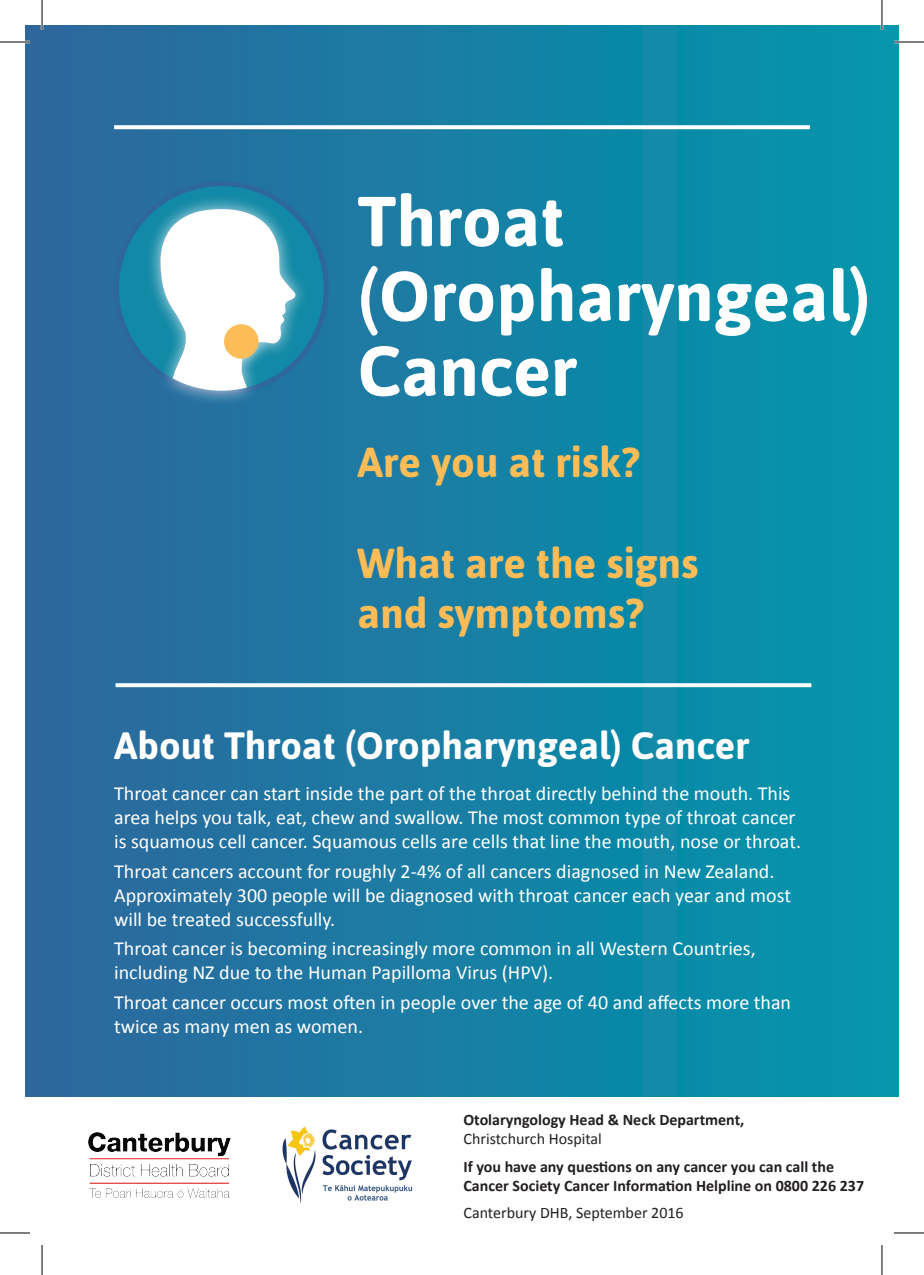
<style>
.page{position:relative;width:924px;height:1275px;background:#fff}
.page>*{position:absolute;margin:0;border:0;box-sizing:border-box;transform-origin:0 0}
.t1{font:700 70.4px/74.8px "Asap";color:#fff}
.t2{font:700 41.8px "Asap";color:#fcbc58}
.t3{font:700 38px "Asap";color:#fff}
.t4{font:20px/24px "Calibri";color:#fff}
.t5{font:700 16px/19.2px "Calibri";color:#231f20}
.t6{font:16px "Calibri";color:#231f20}
</style>
<div class="page">
<div style="left:25px;top:25px;width:873px;height:1071px;background:linear-gradient(to right,#2e679c,#0297ac)"></div>
<div style="left:145px;top:193px;width:165px;height:213px;background:#fff;opacity:.75"></div>
<svg style="left:119px;top:186px;width:204px;height:205px"></svg>
<svg style="left:115px;top:683px;width:696px;height:4px"></svg>
<svg style="left:114px;top:125px;width:695px;height:4px"></svg>
<div style="left:211px;top:312px;width:59px;height:59px;background:#fff;opacity:.75"></div>
<div style="left:224px;top:324px;width:34px;height:35px;background:#fcbc58;border-radius:50%"></div>
<img style="left:88px;top:1133px;width:142px;height:64px">
<img style="left:282px;top:1126px;width:131px;height:78px">
<hr style="left:0;top:41px;width:30px;height:2px;background:#fff">
<hr style="left:893px;top:41px;width:30px;height:2px;background:#fff">
<hr style="left:41px;top:0;width:2px;height:30px;background:#fff">
<hr style="left:880px;top:0;width:2px;height:30px;background:#fff">
<hr style="left:0;top:42px;width:30px;height:1px;background:#000">
<hr style="left:893px;top:42px;width:30px;height:1px;background:#000">
<hr style="left:0;top:1232px;width:30px;height:1px;background:#000">
<hr style="left:893px;top:1232px;width:30px;height:1px;background:#000">
<hr style="left:42px;top:0;width:1px;height:30px;background:#000">
<hr style="left:42px;top:1245px;width:1px;height:30px;background:#000">
<hr style="left:881px;top:0;width:1px;height:30px;background:#000">
<hr style="left:881px;top:1245px;width:1px;height:30px;background:#000">
<p class="t1" style="left:357px;top:181px;width:514px">Throat (Oropharyngeal)<br>Cancer</p>
<p class="t2" style="left:357px;top:434px;width:283px">Are you at risk?</p>
<p class="t2" style="left:357px;top:535px;width:342px">What are the signs</p>
<p class="t2" style="left:357px;top:585px;width:287px">and symptoms?</p>
<p class="t3" style="left:114px;top:720px;width:636px">About Throat (Oropharyngeal) Cancer</p>
<p class="t4" style="left:114px;top:781px;width:688px">Throat cancer can start inside the part of the throat directly behind the mouth. This area helps you talk, eat, chew and swallow. The most common type of throat cancer is squamous cell cancer. Squamous cells are cells that line the mouth, nose or throat.</p>
<p class="t4" style="left:114px;top:859px;width:678px">Throat cancers account for roughly 2-4% of all cancers diagnosed in New Zealand.<br>Approximately 300 people will be diagnosed with throat cancer each year and most will be treated successfully.</p>
<p class="t4" style="left:114px;top:937px;width:642px">Throat cancer is becoming increasingly more common in all Western Countries, including NZ due to the Human Papilloma Virus (HPV).</p>
<p class="t4" style="left:114px;top:990px;width:678px">Throat cancer occurs most often in people over the age of 40 and affects more than twice as many men as women.</p>
<p class="t5" style="left:463px;top:1110px;width:282px">Otolaryngology Head &amp; Neck Department,</p>
<p class="t6" style="left:463px;top:1128px;width:140px">Christchurch Hospital</p>
<p class="t5" style="left:463px;top:1156px;width:402px">If you have any questions on any cancer you can call the<br>Cancer Society Cancer Information Helpline on 0800 226 237</p>
<p class="t6" style="left:463px;top:1202px;width:222px">Canterbury DHB, September 2016</p>
</div>
